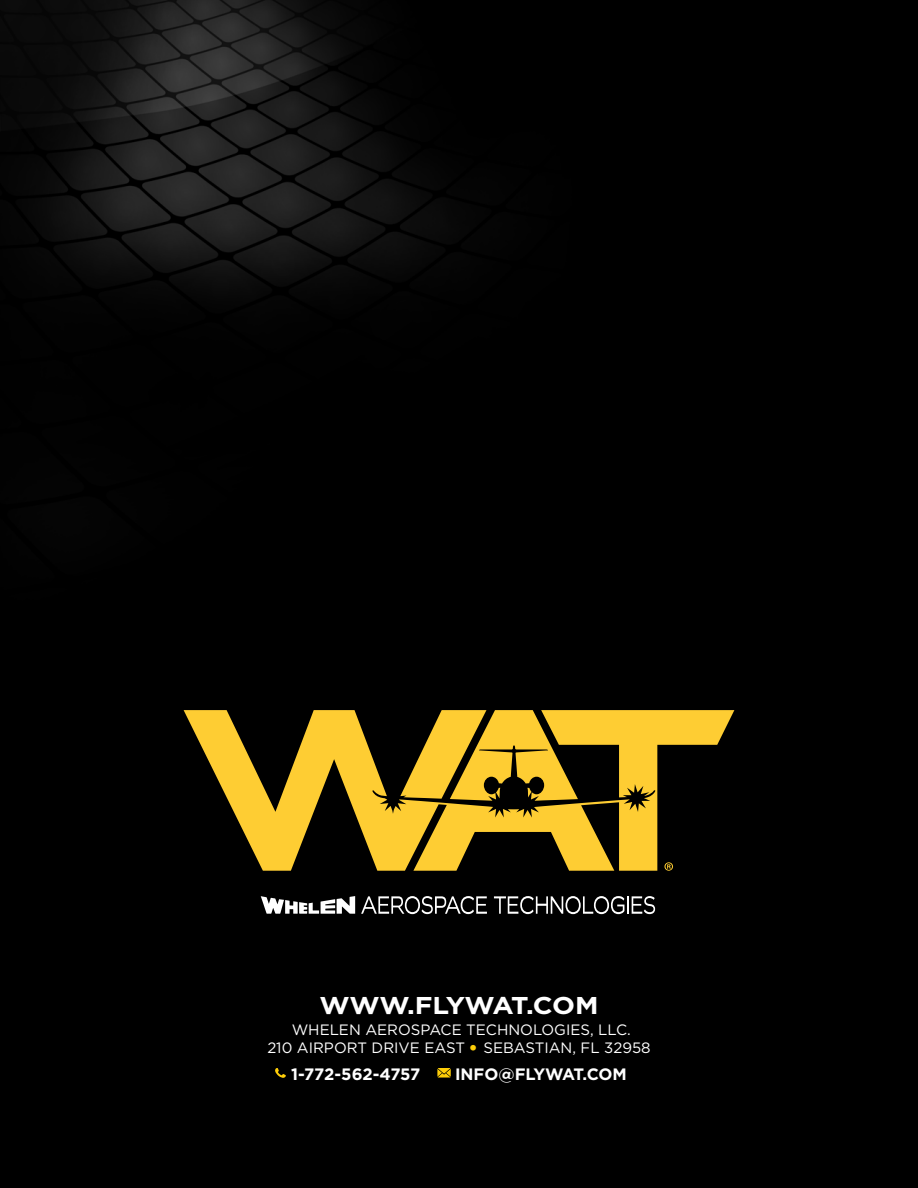
<style>
.page{position:relative;width:918px;height:1188px;background:#fff}
.page>*{position:absolute;margin:0;border:0;box-sizing:border-box;transform-origin:0 0}
.t1{font:700 24.3px "Gotham";letter-spacing:-.02em;color:#fff;scale:1.11 1}
.t2{font:700 16.5px "Gotham";letter-spacing:-.015em;color:#fff}
.t3{font:15px "Gotham";color:#fff}
.s1{font-weight:900;color:#fece08}
</style>
<div class="page">
<img style="left:0;top:0;width:918px;height:1188px">
<svg style="left:184px;top:710px;width:550px;height:161px;background:#836a1a"></svg>
<svg style="left:361px;top:896px;width:126px;height:18px"></svg>
<svg style="left:494px;top:896px;width:161px;height:18px"></svg>
<svg style="left:261px;top:896px;width:94px;height:18px"></svg>
<svg style="left:664px;top:862px;width:9px;height:9px"></svg>
<svg style="left:275px;top:1068px;width:11px;height:10px"></svg>
<svg style="left:437px;top:1068px;width:14px;height:10px"></svg>
<p class="t1" style="left:319px;top:989px;width:253px">WWW.FLYWAT.COM</p>
<p class="t3" style="left:292px;top:1020px;width:341px">WHELEN AEROSPACE TECHNOLOGIES, LLC.</p>
<p class="t3" style="left:267px;top:1038px;width:385px">210 AIRPORT DRIVE EAST <span class="s1">•</span> SEBASTIAN, FL 32958</p>
<p class="t2" style="left:291px;top:1063px;width:131px">1-772-562-4757</p>
<p class="t2" style="left:455px;top:1063px;width:173px">INFO@FLYWAT.COM</p>
</div>
